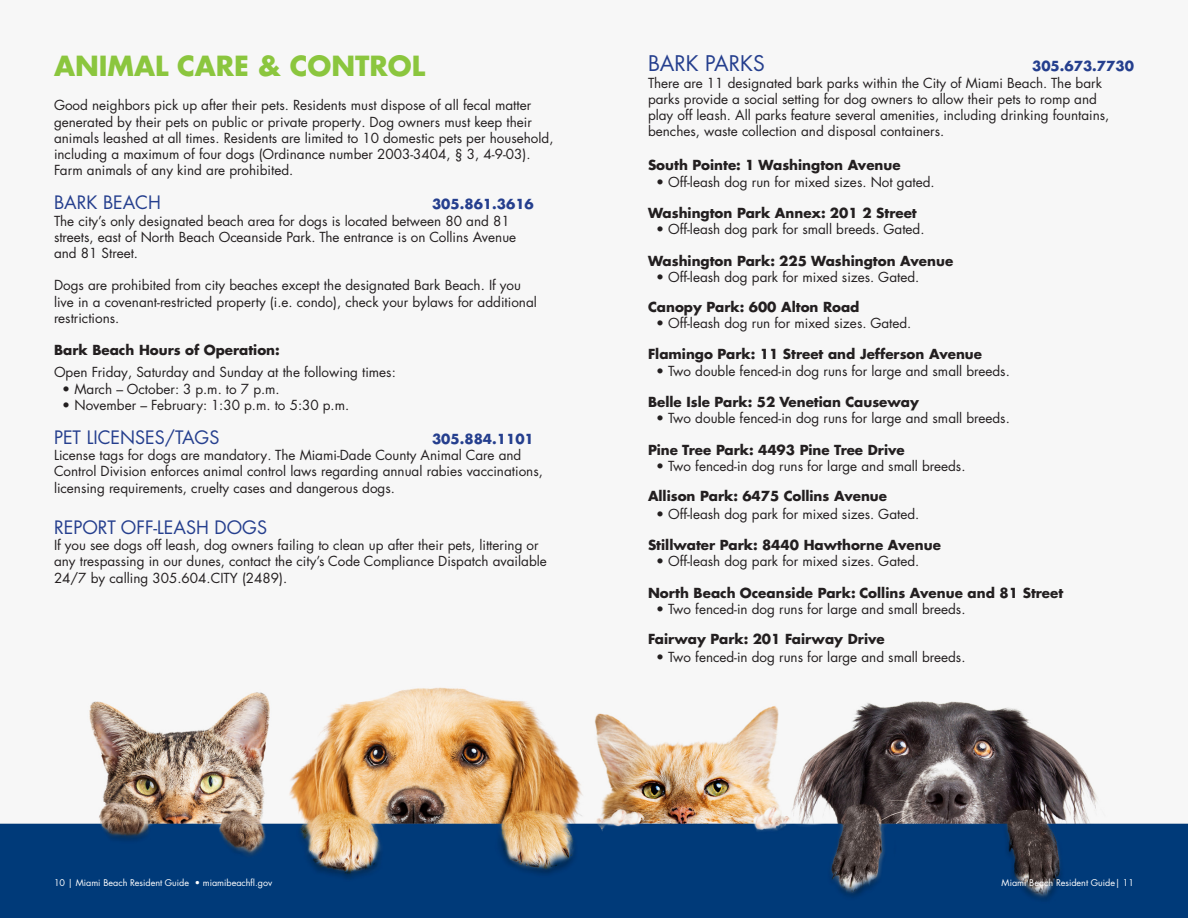
<style>
.page{position:relative;width:1188px;height:918px;background:#fff}
.page>*{position:absolute;margin:0;border:0;box-sizing:border-box;transform-origin:0 0}
.t1{font:700 27px "Futura LT Pro";color:#8bc63e}
.t2{font:21px "Futura LT Pro";color:#253f8e}
.t3{font:18px "Futura LT Pro";color:#253f8e}
.Bullet{font:13.5px/16.2px "Futura LT Pro";color:#231f20}
.Bullet-2{font:700 13.5px "Futura LT Pro";color:#231f20}
.t4{font:700 13.5px "Futura LT Pro";color:#253f8e}
.t5{font:9px "Futura LT Pro";color:#fff}
.s1{font-weight:700;color:#253f8e}
</style>
<div class="page">
<div style="left:0;top:0;width:1188px;height:535px;background:#f7f7f7"></div>
<img style="left:0;top:686px;width:1188px;height:232px">
<p class="t1" style="left:54px;top:45px;width:373px">ANIMAL CARE &amp; CONTROL</p>
<p class="Bullet" style="left:54px;top:97px;width:501px">Good neighbors pick up after their pets. Residents must dispose of all fecal matter generated by their pets on public or private property. Dog owners must keep their animals leashed at all times. Residents are limited to 10 domestic pets per household, including a maximum of four dogs (Ordinance number 2003-3404, § 3, 4-9-03).<br>Farm animals of any kind are prohibited.</p>
<p class="t3" style="left:54px;top:191px;width:109px">BARK BEACH</p>
<p class="t4" style="left:432px;top:194px;width:103px">305.861.3616</p>
<p class="Bullet" style="left:54px;top:212px;width:464px">The city’s only designated beach area for dogs is located between 80 and 81 streets, east of North Beach Oceanside Park. The entrance is on Collins Avenue and 81 Street.</p>
<p class="Bullet" style="left:54px;top:277px;width:484px">Dogs are prohibited from city beaches except the designated Bark Beach. If you live in a covenant-restricted property (i.e. condo), check your bylaws for additional restrictions.</p>
<p class="Bullet-2" style="left:54px;top:340px;width:227px">Bark Beach Hours of Operation:</p>
<p class="Bullet" style="left:54px;top:364px;width:343px">Open Friday, Saturday and Sunday at the following times:</p>
<p class="Bullet" style="left:62px;top:380px;width:219px">• March – October: 3 p.m. to 7 p.m.</p>
<p class="Bullet" style="left:62px;top:397px;width:288px">• November – February: 1:30 p.m. to 5:30 p.m.</p>
<p class="t3" style="left:54px;top:425px;width:167px">PET LICENSES/TAGS</p>
<p class="t4" style="left:432px;top:429px;width:103px">305.884.1101</p>
<p class="Bullet" style="left:54px;top:447px;width:490px">License tags for dogs are mandatory. The Miami-Dade County Animal Care and<br>Control Division enforces animal control laws regarding annual rabies vaccinations, licensing requirements, cruelty cases and dangerous dogs.</p>
<p class="t3" style="left:54px;top:515px;width:215px">REPORT OFF-LEASH DOGS</p>
<p class="Bullet" style="left:54px;top:537px;width:494px">If you see dogs off leash, dog owners failing to clean up after their pets, littering or any trespassing in our dunes, contact the city’s Code Compliance Dispatch available<br>24/7 by calling 305.604.CITY (2489).</p>
<p class="t5" style="left:54px;top:876px;width:220px">10 | Miami Beach Resident Guide • miamibeachfl.gov</p>
<p class="t2" style="left:648px;top:49px;width:118px">BARK PARKS</p>
<p class="Bullet" style="left:648px;top:58px;width:488px;text-indent:384px"><span class="s1">305.673.7730<br></span>There are 11 designated bark parks within the City of Miami Beach. The bark parks provide a social setting for dog owners to allow their pets to romp and<br>play off leash. All parks feature several amenities, including drinking fountains, benches, waste collection and disposal containers.</p>
<p class="Bullet-2" style="left:648px;top:155px;width:254px">South Pointe: 1 Washington Avenue</p>
<p class="Bullet" style="left:656px;top:173px;width:280px">• Off-leash dog run for mixed sizes. Not gated.</p>
<p class="Bullet-2" style="left:648px;top:203px;width:270px">Washington Park Annex: 201 2 Street</p>
<p class="Bullet" style="left:656px;top:221px;width:270px">• Off-leash dog park for small breeds. Gated.</p>
<p class="Bullet-2" style="left:648px;top:250px;width:307px">Washington Park: 225 Washington Avenue</p>
<p class="Bullet" style="left:656px;top:269px;width:265px">• Off-leash dog park for mixed sizes. Gated.</p>
<p class="Bullet-2" style="left:648px;top:296px;width:213px">Canopy Park: 600 Alton Road</p>
<p class="Bullet" style="left:656px;top:315px;width:257px">• Off-leash dog run for mixed sizes. Gated.</p>
<p class="Bullet-2" style="left:648px;top:344px;width:336px">Flamingo Park: 11 Street and Jefferson Avenue</p>
<p class="Bullet" style="left:656px;top:362px;width:355px">• Two double fenced-in dog runs for large and small breeds.</p>
<p class="Bullet-2" style="left:648px;top:392px;width:273px">Belle Isle Park: 52 Venetian Causeway</p>
<p class="Bullet" style="left:656px;top:410px;width:355px">• Two double fenced-in dog runs for large and small breeds.</p>
<p class="Bullet-2" style="left:648px;top:439px;width:258px">Pine Tree Park: 4493 Pine Tree Drive</p>
<p class="Bullet" style="left:656px;top:458px;width:311px">• Two fenced-in dog runs for large and small breeds.</p>
<p class="Bullet-2" style="left:648px;top:485px;width:241px">Allison Park: 6475 Collins Avenue</p>
<p class="Bullet" style="left:656px;top:505px;width:265px">• Off-leash dog park for mixed sizes. Gated.</p>
<p class="Bullet-2" style="left:648px;top:535px;width:294px">Stillwater Park: 8440 Hawthorne Avenue</p>
<p class="Bullet" style="left:656px;top:553px;width:265px">• Off-leash dog park for mixed sizes. Gated.</p>
<p class="Bullet-2" style="left:648px;top:582px;width:417px">North Beach Oceanside Park: Collins Avenue and 81 Street</p>
<p class="Bullet" style="left:656px;top:601px;width:311px">• Two fenced-in dog runs for large and small breeds.</p>
<p class="Bullet-2" style="left:648px;top:628px;width:238px">Fairway Park: 201 Fairway Drive</p>
<p class="Bullet" style="left:656px;top:649px;width:311px">• Two fenced-in dog runs for large and small breeds.</p>
<p class="t5" style="left:1002px;top:876px;width:134px">Miami Beach Resident Guide| 11</p>
</div>
